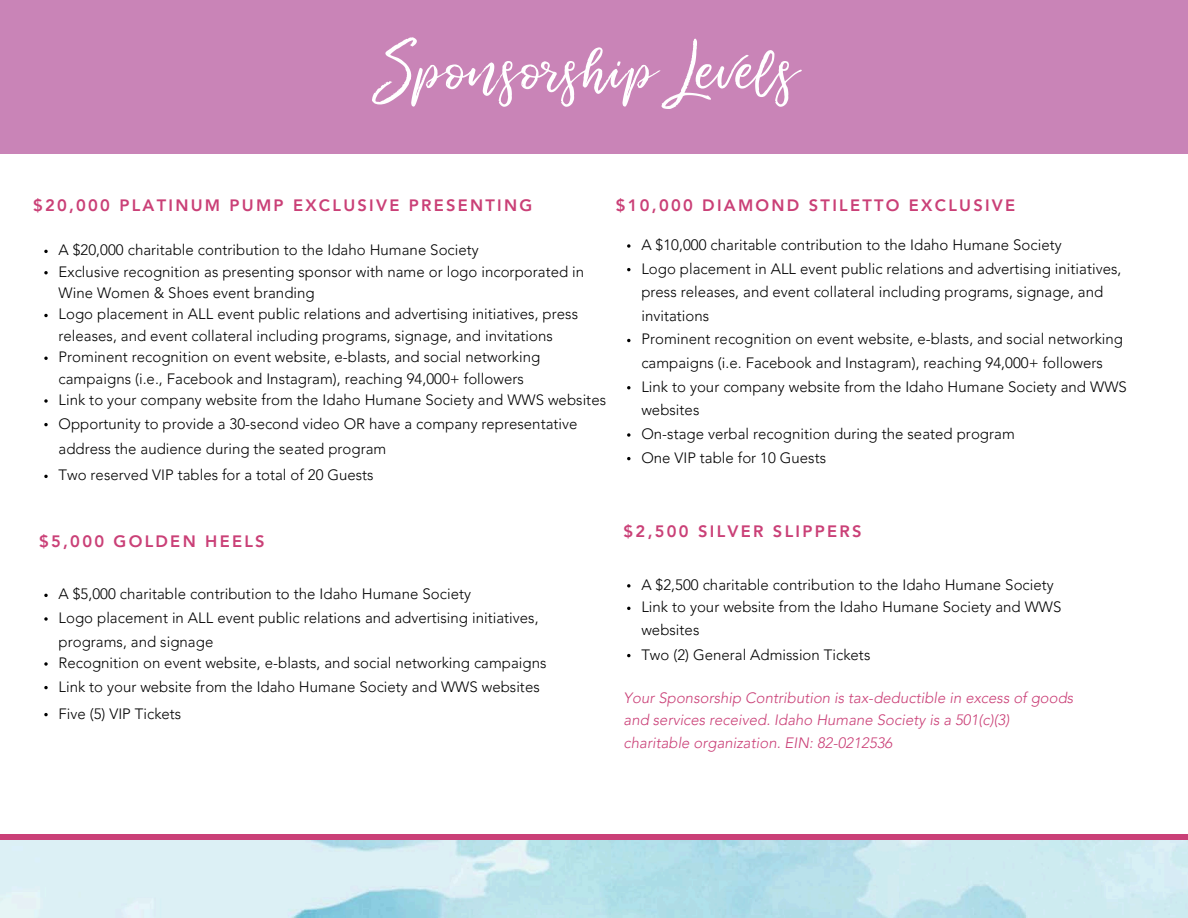
<style>
.page{position:relative;width:1188px;height:918px;background:#fff}
.page>*{position:absolute;margin:0;border:0;box-sizing:border-box;transform-origin:0 0}
.t1{font:60px "Loveline";color:#fff}
.t2{font:800 16.5px "Avenir LT Pro";letter-spacing:.135em;color:#ca4077}
.t3{font:300 15px/23.7px "Avenir LT Pro";letter-spacing:.005em;color:#000}
.t4{font:italic 300 15px/22.5px "Avenir LT Pro";color:#ca4077}
</style>
<div class="page">
<div style="left:0;top:0;width:1188px;height:154px;background:#c984b7"></div>
<img style="left:0;top:840px;width:1188px;height:78px">
<div style="left:0;top:834px;width:1188px;height:6px;background:#ca4077"></div>
<svg style="left:44px;top:250px;width:4px;height:3px"></svg>
<svg style="left:44px;top:271px;width:4px;height:3px"></svg>
<svg style="left:44px;top:314px;width:4px;height:3px"></svg>
<svg style="left:44px;top:357px;width:4px;height:3px"></svg>
<svg style="left:44px;top:399px;width:4px;height:4px"></svg>
<svg style="left:44px;top:423px;width:4px;height:3px"></svg>
<svg style="left:44px;top:475px;width:4px;height:3px"></svg>
<svg style="left:44px;top:594px;width:4px;height:3px"></svg>
<svg style="left:44px;top:617px;width:4px;height:4px"></svg>
<svg style="left:44px;top:662px;width:4px;height:4px"></svg>
<svg style="left:44px;top:686px;width:4px;height:3px"></svg>
<svg style="left:44px;top:713px;width:4px;height:3px"></svg>
<svg style="left:627px;top:584px;width:3px;height:4px"></svg>
<svg style="left:627px;top:244px;width:3px;height:4px"></svg>
<svg style="left:627px;top:433px;width:3px;height:4px"></svg>
<p class="t1" style="left:382px;top:33px;width:416px">Sponsorship Levels</p>
<p class="t2" style="left:33px;top:198px;width:501px">$20,000 PLATINUM PUMP EXCLUSIVE PRESENTING</p>
<p class="t3" style="left:59px;top:240px;width:422px">A $20,000 charitable contribution to the Idaho Humane Society</p>
<p class="t3" style="left:59px;top:262px;width:527px;line-height:21.3px">Exclusive recognition as presenting sponsor with name or logo incorporated in<br>Wine Women &amp; Shoes event branding</p>
<p class="t3" style="left:59px;top:305px;width:521px;line-height:21.3px">Logo placement in ALL event public relations and advertising initiatives, press releases, and event collateral including programs, signage, and invitations</p>
<p class="t3" style="left:59px;top:348px;width:483px;line-height:21.3px">Prominent recognition on event website, e-blasts, and social networking campaigns (i.e., Facebook and Instagram), reaching 94,000+ followers</p>
<h2 class="t3" style="left:59px;top:389px;width:549px">Link to your company website from the Idaho Humane Society and WWS websites</h2>
<p class="t3" style="left:59px;top:412px;width:520px;line-height:25.8px">Opportunity to provide a 30-second video OR have a company representative address the audience during the seated program</p>
<p class="t3" style="left:59px;top:465px;width:317px">Two reserved VIP tables for a total of 20 Guests</p>
<p class="t2" style="left:616px;top:198px;width:401px">$10,000 DIAMOND STILETTO EXCLUSIVE</p>
<p class="t3" style="left:641px;top:234px;width:422px">A $10,000 charitable contribution to the Idaho Humane Society</p>
<h2 class="t3" style="left:641px;top:258px;width:482px">Logo placement in ALL event public relations and advertising initiatives, press releases, and event collateral including programs, signage, and invitations</h2>
<p class="t3" style="left:641px;top:329px;width:483px">Prominent recognition on event website, e-blasts, and social networking campaigns (i.e. Facebook and Instagram), reaching 94,000+ followers</p>
<p class="t3" style="left:641px;top:376px;width:487px">Link to your company website from the Idaho Humane Society and WWS websites</p>
<p class="t3" style="left:641px;top:423px;width:375px">On-stage verbal recognition during the seated program</p>
<p class="t3" style="left:641px;top:447px;width:186px">One VIP table for 10 Guests</p>
<h2 class="t2" style="left:39px;top:535px;width:227px">$5,000 GOLDEN HEELS</h2>
<p class="t3" style="left:59px;top:584px;width:414px">A $5,000 charitable contribution to the Idaho Humane Society</p>
<p class="t3" style="left:59px;top:607px;width:482px">Logo placement in ALL event public relations and advertising initiatives, programs, and signage</p>
<p class="t3" style="left:59px;top:652px;width:489px">Recognition on event website, e-blasts, and social networking campaigns</p>
<p class="t3" style="left:59px;top:676px;width:483px">Link to your website from the Idaho Humane Society and WWS websites</p>
<h2 class="t3" style="left:59px;top:703px;width:124px">Five (5) VIP Tickets</h2>
<p class="t2" style="left:624px;top:525px;width:240px">$2,500 SILVER SLIPPERS</p>
<p class="t3" style="left:641px;top:574px;width:414px">A $2,500 charitable contribution to the Idaho Humane Society</p>
<p class="t3" style="left:641px;top:597px;width:422px;line-height:22.5px">Link to your website from the Idaho Humane Society and WWS websites</p>
<p class="t3" style="left:641px;top:644px;width:231px">Two (2) General Admission Tickets</p>
<p class="t4" style="left:624px;top:687px;width:451px">Your Sponsorship Contribution is tax-deductible in excess of goods and services received. Idaho Humane Society is a 501(c)(3) charitable organization. EIN: 82-0212536</p>
</div>
